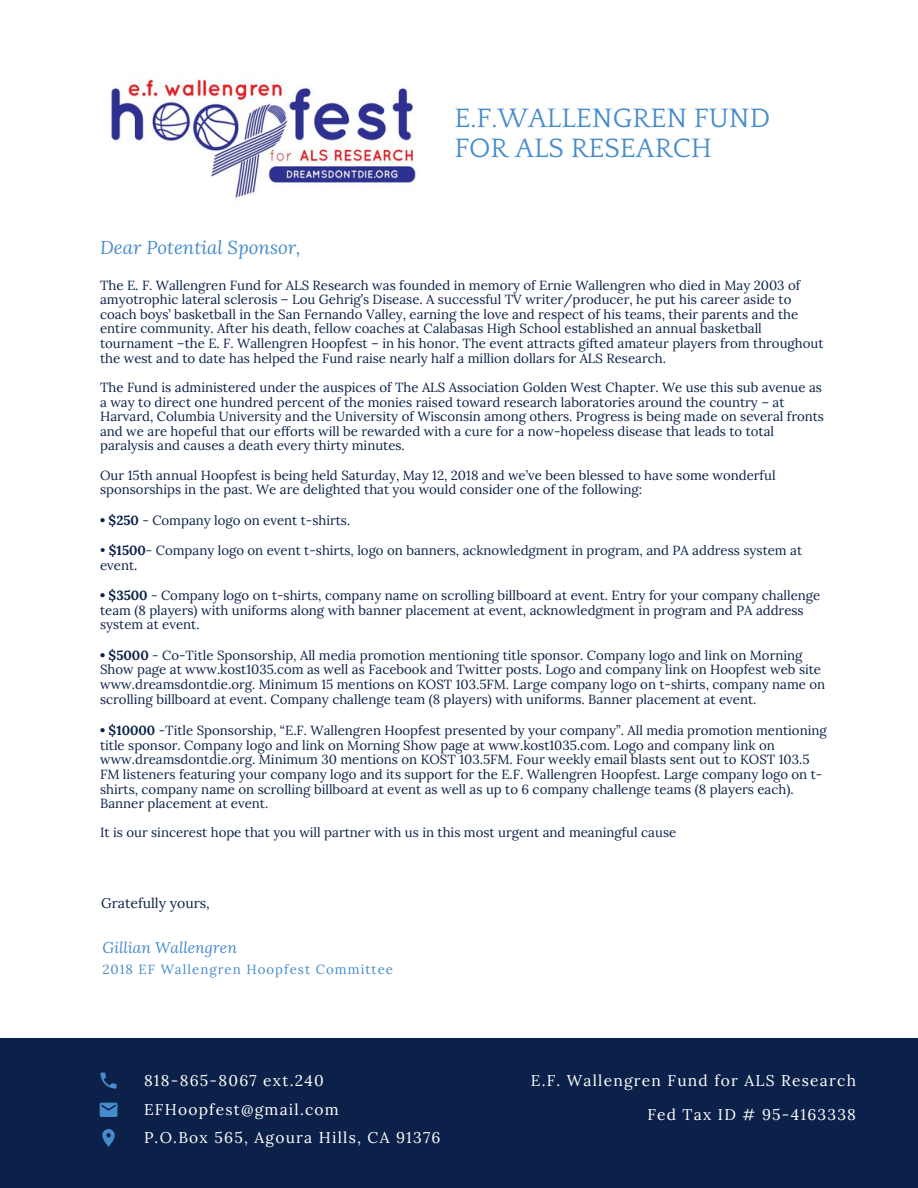
<style>
.page{position:relative;width:918px;height:1188px;background:#fff}
.page>*{position:absolute;margin:0;border:0;box-sizing:border-box;transform-origin:0 0}
.t1{font:28.05px/30.3px "Quattrocento";color:#468ccb}
.t2{font:italic 18.75px "Lora";color:#468ccb}
.t3{font:15.6px "Lora";letter-spacing:.08em;color:#fff}
.t4{font:italic 15.6px "Lora";color:#468ccb}
.t5{font:13.95px "Lora";color:#0b2149}
.t6{font:13.2px/14.7px "Lora";color:#0b2149}
.t7{font:13.2px "Lora";letter-spacing:.08em;color:#468ccb}
.s1{font-weight:700}
</style>
<div class="page">
<div style="left:0;top:1038px;width:918px;height:150px;background:#0b2149"></div>
<svg style="left:101px;top:1073px;width:16px;height:16px"></svg>
<svg style="left:102px;top:1129px;width:13px;height:18px"></svg>
<svg style="left:100px;top:1103px;width:17px;height:14px"></svg>
<img style="left:111px;top:79px;width:305px;height:121px">
<h1 class="t1" style="left:454px;top:103px;width:317px">E.F.WALLENGREN FUND<br>FOR ALS RESEARCH</h1>
<h2 class="t2" style="left:100px;top:236px;width:202px">Dear Potential Sponsor,</h2>
<p class="t6" style="left:100px;top:278px;width:725px">The E. F. Wallengren Fund for ALS Research was founded in memory of Ernie Wallengren who died in May 2003 of amyotrophic lateral sclerosis – Lou Gehrig’s Disease. A successful TV writer/producer, he put his career aside to coach boys’ basketball in the San Fernando Valley, earning the love and respect of his teams, their parents and the entire community. After his death, fellow coaches at Calabasas High School established an annual basketball tournament –the E. F. Wallengren Hoopfest – in his honor. The event attracts gifted amateur players from throughout the west and to date has helped the Fund raise nearly half a million dollars for ALS Research.</p>
<p class="t6" style="left:100px;top:380px;width:725px">The Fund is administered under the auspices of The ALS Association Golden West Chapter. We use this sub avenue as a way to direct one hundred percent of the monies raised toward research laboratories around the country – at Harvard, Columbia University and the University of Wisconsin among others. Progress is being made on several fronts and we are hopeful that our efforts will be rewarded with a cure for a now-hopeless disease that leads to total paralysis and causes a death every thirty minutes.</p>
<p class="t6" style="left:100px;top:468px;width:677px">Our 15th annual Hoopfest is being held Saturday, May 12, 2018 and we’ve been blessed to have some wonderful sponsorships in the past. We are delighted that you would consider one of the following:</p>
<p class="t6" style="left:100px;top:513px;width:252px"><span class="s1">• $250</span> - Company logo on event t-shirts.</p>
<p class="t6" style="left:100px;top:543px;width:704px">• <span class="s1">$1500</span>- Company logo on event t-shirts, logo on banners, acknowledgment in program, and PA address system at event.</p>
<p class="t6" style="left:100px;top:588px;width:722px"><span class="s1">• $3500</span> - Company logo on t-shirts, company name on scrolling billboard at event. Entry for your company challenge team (8 players) with uniforms along with banner placement at event, acknowledgment in program and PA address system at event.</p>
<p class="t6" style="left:100px;top:648px;width:727px"><span class="s1">• $5000</span> - Co-Title Sponsorship, All media promotion mentioning title sponsor. Company logo and link on Morning Show page at www.kost1035.com as well as Facebook and Twitter posts. Logo and company link on Hoopfest web site www.dreamsdontdie.org. Minimum 15 mentions on KOST 103.5FM. Large company logo on t-shirts, company name on scrolling billboard at event. Company challenge team (8 players) with uniforms. Banner placement at event.</p>
<p class="t6" style="left:100px;top:723px;width:728px"><span class="s1">• $10000</span> -Title Sponsorship, “E.F. Wallengren Hoopfest presented by your company”. All media promotion mentioning title sponsor. Company logo and link on Morning Show page at www.kost1035.com. Logo and company link on www.dreamsdontdie.org. Minimum 30 mentions on KOST 103.5FM. Four weekly email blasts sent out to KOST 103.5<br>FM listeners featuring your company logo and its support for the E.F. Wallengren Hoopfest. Large company logo on t&shy;shirts, company name on scrolling billboard at event as well as up to 6 company challenge teams (8 players each).<br>Banner placement at event.</p>
<p class="t6" style="left:100px;top:826px;width:578px">It is our sincerest hope that you will partner with us in this most urgent and meaningful cause</p>
<p class="t5" style="left:101px;top:895px;width:110px">Gratefully yours,</p>
<p class="t4" style="left:102px;top:938px;width:136px">Gillian Wallengren</p>
<p class="t7" style="left:102px;top:962px;width:292px">2018 EF Wallengren Hoopfest Committee</p>
<p class="t3" style="left:144px;top:1071px;width:181px">818-865-8067 ext.240</p>
<p class="t3" style="left:144px;top:1100px;width:196px">EFHoopfest@gmail.com</p>
<p class="t3" style="left:144px;top:1128px;width:298px">P.O.Box 565, Agoura Hills, CA 91376</p>
<p class="t3" style="left:531px;top:1071px;width:327px">E.F. Wallengren Fund for ALS Research</p>
<p class="t3" style="left:647px;top:1106px;width:210px">Fed Tax ID # 95-4163338</p>
</div>
